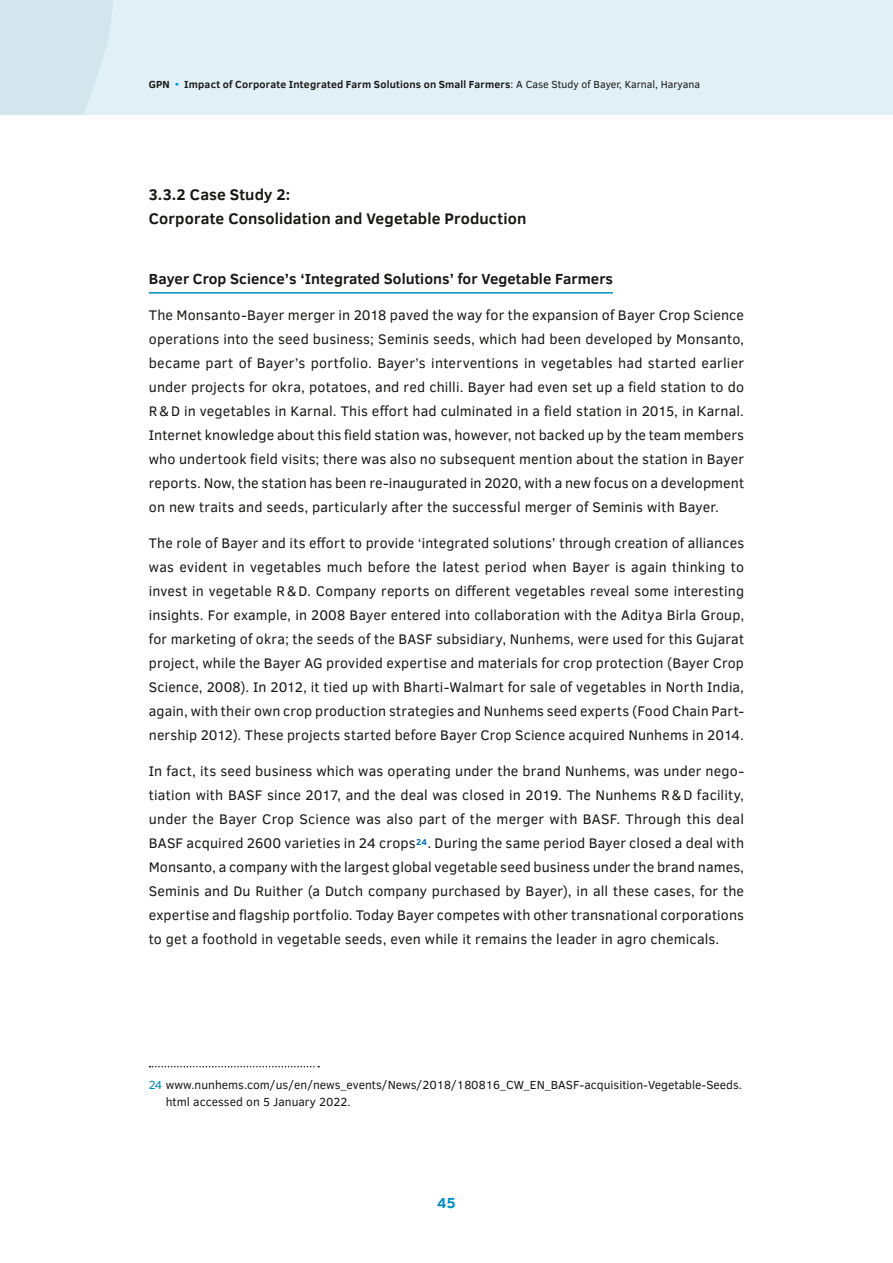
<style>
.page{position:relative;width:893px;height:1263px;background:#fff}
.page>*{position:absolute;margin:0;border:0;box-sizing:border-box;transform-origin:0 0}
.t1{font:700 15.75px/24px "Clear Sans";letter-spacing:.01em;color:#181716}
.t2{font:700 15px "Clear Sans";letter-spacing:.005em;color:#181716}
.t3{font:700 15px "Clear Sans";color:#008dbb}
.t4{font:14.25px/24px "Clear Sans";letter-spacing:.01em;color:#181716;text-align:justify}
.t5{font:12px/16.5px "Clear Sans";color:#181716}
.t6{font:700 10.5px "Clear Sans";letter-spacing:.02em;color:#181716}
.s1{color:#009ed3}
.s2{font-weight:400}
.s3{color:#008dbb}
</style>
<div class="page">
<div style="left:0;top:0;width:893px;height:114px;background:#e1f0f7"></div>
<svg style="left:0;top:0;width:113px;height:114px"></svg>
<hr style="left:149px;top:292px;width:464px;height:2px;background:#008dbb">
<svg style="left:150px;top:1066px;width:169px;height:1px"></svg>
<p class="t6" style="left:149px;top:77px;width:553px">GPN <span class="s1">•</span> Impact of Corporate Integrated Farm Solutions on Small Farmers<span class="s2">: A Case Study of Bayer, Karnal, Haryana</span></p>
<p class="t1" style="left:149px;top:181px;width:379px">3.3.2 Case Study 2:<br>Corporate Consolidation and Vegetable Production</p>
<p class="t2" style="left:149px;top:267px;width:466px">Bayer Crop Science’s ‘Integrated Solutions’ for Vegetable Farmers</p>
<p class="t4" style="left:149px;top:303px;width:597px">The Monsanto-Bayer merger in 2018 paved the way for the expansion of Bayer Crop Science operations into the seed business; Seminis seeds, which had been developed by Monsanto, became part of Bayer’s portfolio. Bayer’s interventions in vegetables had started earlier under projects for okra, potatoes, and red chilli. Bayer had even set up a field station to do R&amp;D in vegetables in Karnal. This effort had culminated in a field station in 2015, in Karnal.<br>Internet knowledge about this field station was, however, not backed up by the team members who undertook field visits; there was also no subsequent mention about the station in Bayer reports. Now, the station has been re-inaugurated in 2020, with a new focus on a development on new traits and seeds, particularly after the successful merger of Seminis with Bayer.</p>
<p class="t4" style="left:149px;top:531px;width:597px">The role of Bayer and its effort to provide ‘integrated solutions’ through creation of alliances was evident in vegetables much before the latest period when Bayer is again thinking to invest in vegetable R&amp;D. Company reports on different vegetables reveal some interesting insights. For example, in 2008 Bayer entered into collaboration with the Aditya Birla Group, for marketing of okra; the seeds of the BASF subsidiary, Nunhems, were used for this Gujarat project, while the Bayer AG provided expertise and materials for crop protection (Bayer Crop Science, 2008). In 2012, it tied up with Bharti-Walmart for sale of vegetables in North India, again, with their own crop production strategies and Nunhems seed experts (Food Chain Part&shy;nership 2012). These projects started before Bayer Crop Science acquired Nunhems in 2014.</p>
<p class="t4" style="left:149px;top:759px;width:597px">In fact, its seed business which was operating under the brand Nunhems, was under nego&shy;tiation with BASF since 2017, and the deal was closed in 2019. The Nunhems R&amp;D facility, under the Bayer Crop Science was also part of the merger with BASF. Through this deal BASF acquired 2600 varieties in 24 crops<sup>24</sup>. During the same period Bayer closed a deal with Monsanto, a company with the largest global vegetable seed business under the brand names, Seminis and Du Ruither (a Dutch company purchased by Bayer), in all these cases, for the expertise and flagship portfolio. Today Bayer competes with other transnational corporations to get a foothold in vegetable seeds, even while it remains the leader in agro chemicals.</p>
<p class="t5" style="left:166px;top:1077px;width:578px;text-indent:-17px"><span class="s3">24</span> www.nunhems.com/us/en/news_events/News/2018/180816_CW_EN_BASF-acquisition-Vegetable-Seeds. html accessed on 5 January 2022.</p>
<p class="t3" style="left:437px;top:1191px;width:20px">45</p>
</div>
